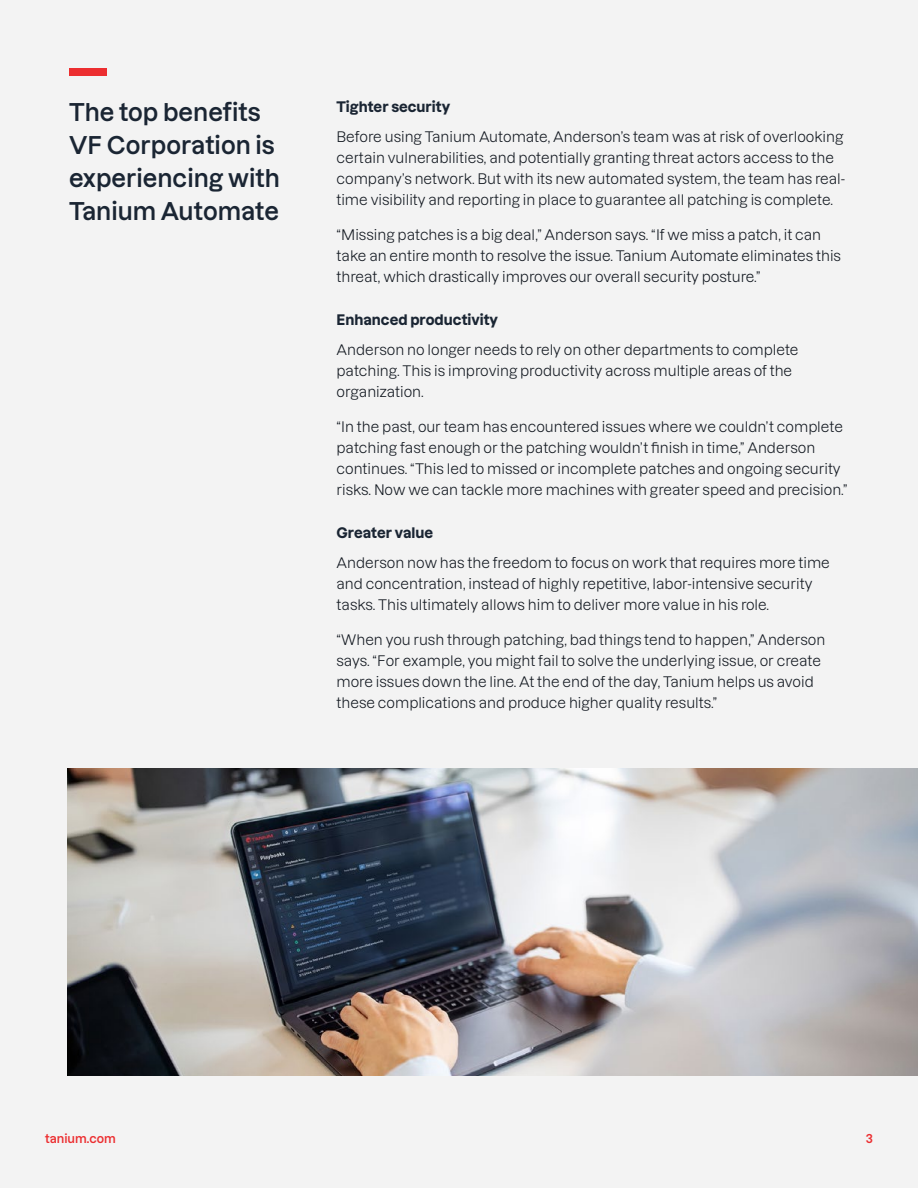
<style>
.page{position:relative;width:918px;height:1188px;background:#f3f3f3}
.page>*{position:absolute;margin:0;border:0;box-sizing:border-box;transform-origin:0 0}
.t1{font:600 24px/33px "Dazzed";color:#1a2533}
.t2{font:14.25px/21px "Dazzed";color:#121820}
.t3{font:700 14.25px "Dazzed";color:#1a2533}
.t4{font:600 12px "Dazzed";color:#ec2e30}
</style>
<div class="page">
<img style="left:68px;top:769px;width:850px;height:307px">
<div style="left:69px;top:68px;width:37px;height:7px;background:#ec2e30"></div>
<h1 class="t1" style="left:69px;top:93px;width:212px">The top benefits<br>VF Corporation is experiencing with<br>Tanium Automate</h1>
<p class="t3" style="left:336px;top:95px;width:115px">Tighter security</p>
<p class="t2" style="left:336px;top:124px;width:510px">Before using Tanium Automate, Anderson’s team was at risk of overlooking certain vulnerabilities, and potentially granting threat actors access to the company’s network. But with its new automated system, the team has real&shy;time visibility and reporting in place to guarantee all patching is complete.</p>
<p class="t2" style="left:336px;top:222px;width:506px">“Missing patches is a big deal,” Anderson says. “If we miss a patch, it can take an entire month to resolve the issue. Tanium Automate eliminates this threat, which drastically improves our overall security posture.”</p>
<p class="t3" style="left:336px;top:308px;width:163px">Enhanced productivity</p>
<p class="t2" style="left:336px;top:338px;width:464px">Anderson no longer needs to rely on other departments to complete patching. This is improving productivity across multiple areas of the organization.</p>
<p class="t2" style="left:336px;top:414px;width:513px">“In the past, our team has encountered issues where we couldn’t complete patching fast enough or the patching wouldn’t finish in time,” Anderson continues. “This led to missed or incomplete patches and ongoing security risks. Now we can tackle more machines with greater speed and precision.”</p>
<p class="t3" style="left:336px;top:521px;width:98px">Greater value</p>
<p class="t2" style="left:336px;top:551px;width:495px">Anderson now has the freedom to focus on work that requires more time and concentration, instead of highly repetitive, labor-intensive security tasks. This ultimately allows him to deliver more value in his role.</p>
<p class="t2" style="left:336px;top:627px;width:490px">“When you rush through patching, bad things tend to happen,” Anderson says. “For example, you might fail to solve the underlying issue, or create more issues down the line. At the end of the day, Tanium helps us avoid these complications and produce higher quality results.”</p>
<p class="t4" style="left:45px;top:1129px;width:72px">tanium.com</p>
<p class="t4" style="left:866px;top:1129px;width:9px">3</p>
</div>
